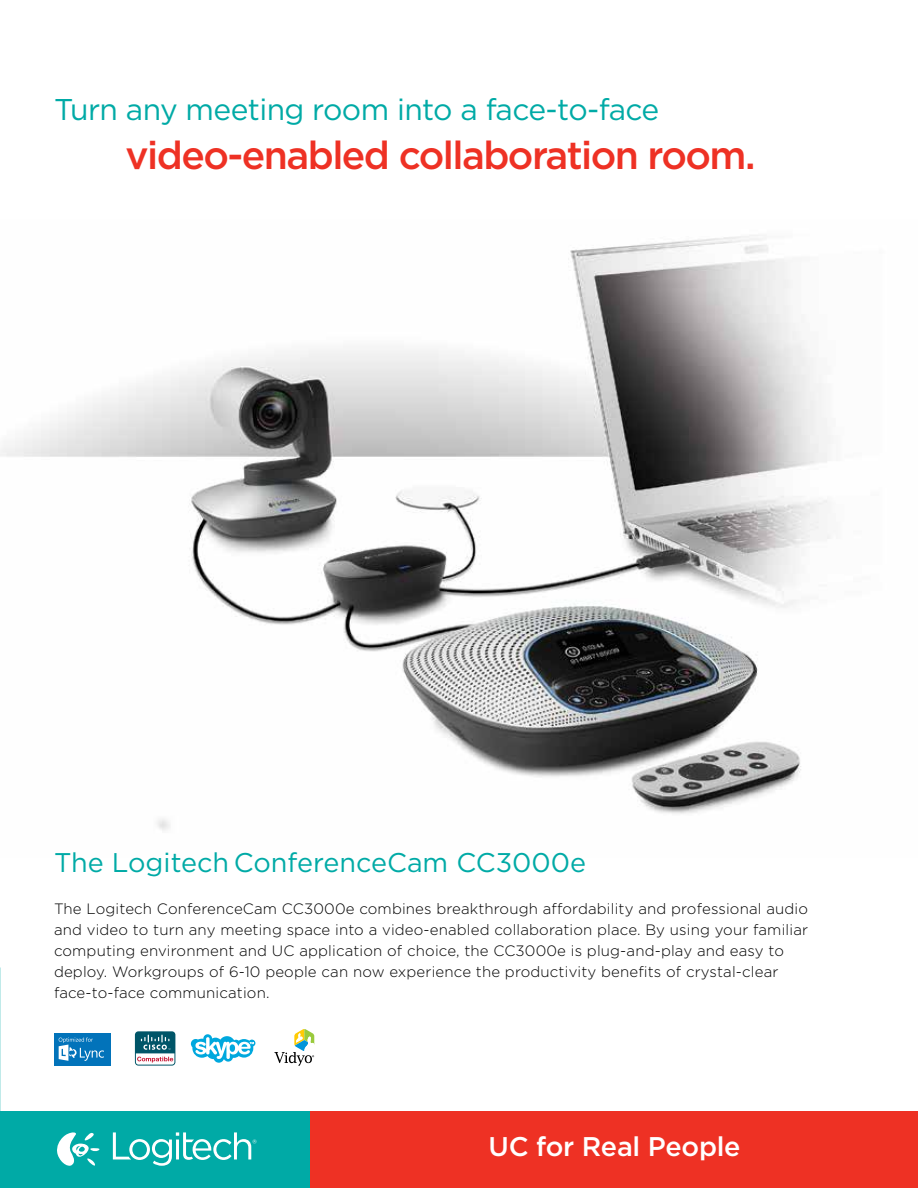
<style>
.page{position:relative;width:918px;height:1188px;background:#fff}
.page>*{position:absolute;margin:0;border:0;box-sizing:border-box;transform-origin:0 0}
.t1{font:500 39px "Gotham";letter-spacing:-.04em;color:#ee3124}
.t2{font:30px "Gotham";letter-spacing:-.02em;color:#00aaa6}
.t3{font:27px "Gotham";color:#00aaa6}
.t4{font:500 27px "Gotham";letter-spacing:-.01em;color:#fff}
.t5{font:300 15px/21px "Gotham";letter-spacing:.01em;color:#000}
</style>
<div class="page">
<img style="left:0;top:235px;width:831px;height:596px">
<div style="left:0;top:1112px;width:918px;height:76px;background:#00aaa6"></div>
<div style="left:310px;top:1112px;width:608px;height:76px;background:#ee3124"></div>
<svg style="left:113px;top:1132px;width:143px;height:34px"></svg>
<svg style="left:57px;top:1132px;width:43px;height:34px"></svg>
<div style="left:135px;top:1031px;width:40px;height:35px;background:#005568;border-radius:3px"></div>
<svg style="left:136px;top:1035px;width:38px;height:30px"></svg>
<div style="left:54px;top:1033px;width:57px;height:33px;background:#0273ba"></div>
<svg style="left:58px;top:1037px;width:46px;height:24px"></svg>
<svg style="left:191px;top:1034px;width:64px;height:29px"></svg>
<svg style="left:274px;top:1029px;width:40px;height:37px"></svg>
<h2 class="t2" style="left:54px;top:92px;width:607px">Turn any meeting room into a face-to-face</h2>
<h1 class="t1" style="left:126px;top:131px;width:632px">video-enabled collaboration room.</h1>
<h3 class="t3" style="left:54px;top:847px;width:534px">The Logitech ConferenceCam CC3000e</h3>
<p class="t5" style="left:54px;top:899px;width:756px">The Logitech ConferenceCam CC3000e combines breakthrough affordability and professional audio and video to turn any meeting space into a video-enabled collaboration place. By using your familiar computing environment and UC application of choice, the CC3000e is plug-and-play and easy to deploy. Workgroups of 6-10 people can now experience the productivity benefits of crystal-clear face-to-face communication.</p>
<h3 class="t4" style="left:489px;top:1130px;width:254px">UC for Real People</h3>
</div>
